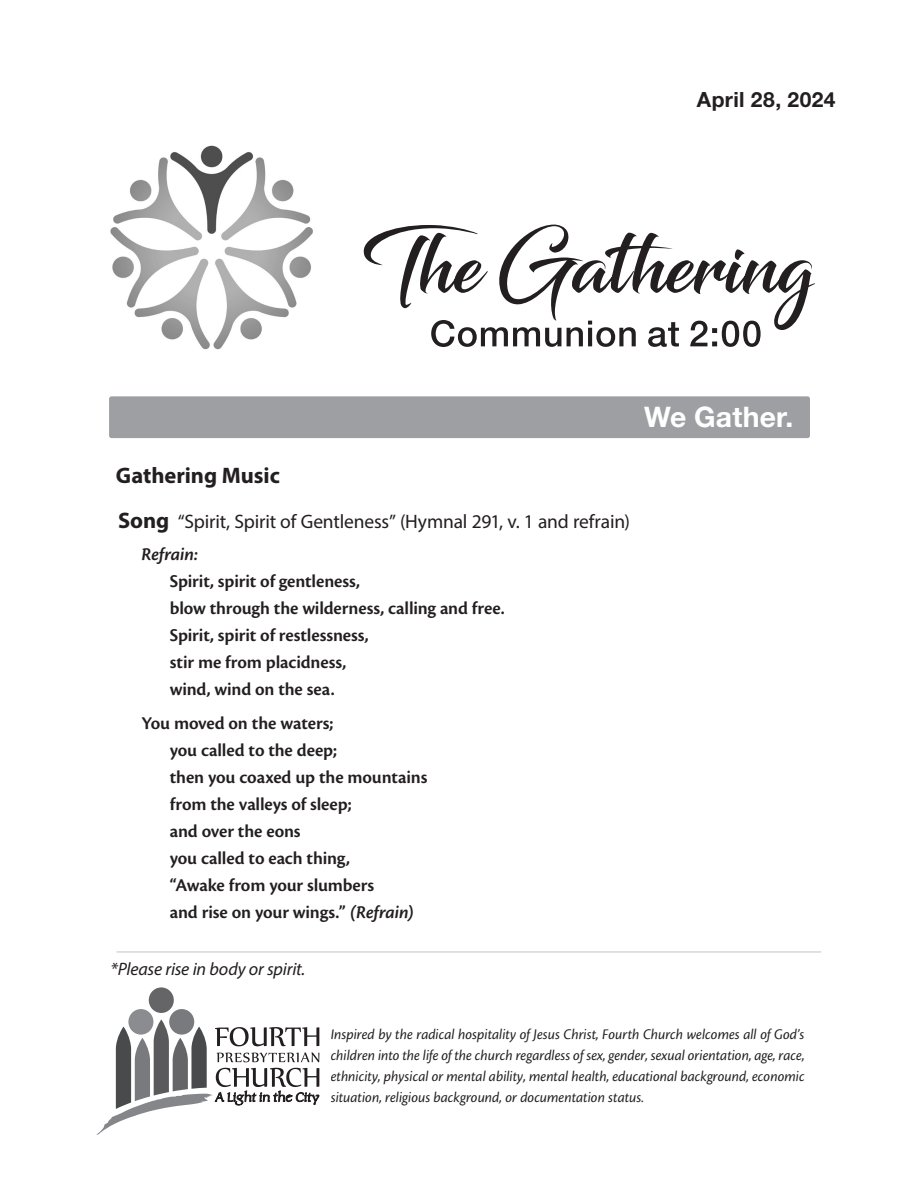
<style>
.page{position:relative;width:918px;height:1188px;background:#fff}
.page>*{position:absolute;margin:0;border:0;box-sizing:border-box;transform-origin:0 0}
.t1{font:700 28.35px "Helvetica Neue LT Std";letter-spacing:.005em;color:#fff}
.t2{font:700 22.5px "Myriad Pro";color:#231f20}
.t3{font:700 21px "Helvetica Neue LT Std";letter-spacing:.02em;color:#231f20}
.t4{font:19.5px "Myriad Pro";letter-spacing:-.01em;color:#231f20}
.t5{font:600 18.75px "Cronos Pro";letter-spacing:-.01em;color:#231f20}
.t6{font:italic 600 18.75px "Cronos Pro";letter-spacing:-.005em;color:#231f20}
.t7{font:italic 18px "Myriad Pro";letter-spacing:-.01em;color:#231f20}
.t8{font:italic 15.3px/21px "Cronos Pro";color:#231f20;text-align:justify;scale:.96 1}
.s1{font-weight:700;font-size:22.5px}
.s2{font-style:italic}
</style>
<div class="page">
<svg style="left:96px;top:987px;width:224px;height:148px"></svg>
<hr style="left:117px;top:951px;width:704px;height:2px;background:#c9cacc">
<img style="left:110px;top:145px;width:203px;height:205px">
<svg style="left:431px;top:330px;width:330px;height:17px"></svg>
<svg style="left:363px;top:225px;width:453px;height:105px"></svg>
<div style="left:109px;top:396px;width:701px;height:42px;background:#9d9fa2;border-radius:2px"></div>
<p class="t3" style="left:697px;top:87px;width:140px">April 28, 2024</p>
<p class="t1" style="left:644px;top:399px;width:151px">We Gather.</p>
<p class="t2" style="left:116px;top:461px;width:165px">Gathering Music</p>
<p class="t4" style="left:118px;top:509px;width:513px"><span class="s1">Song</span> “Spirit, Spirit of Gentleness” (Hymnal 291, v. 1 and refrain)</p>
<p class="t6" style="left:141px;top:543px;width:58px">Refrain:</p>
<p class="t5" style="left:170px;top:570px;width:192px">Spirit, spirit of gentleness,</p>
<p class="t5" style="left:170px;top:597px;width:336px">blow through the wilderness, calling and free.</p>
<p class="t5" style="left:170px;top:624px;width:200px">Spirit, spirit of restlessness,</p>
<p class="t5" style="left:170px;top:651px;width:178px">stir me from placidness,</p>
<p class="t5" style="left:170px;top:678px;width:166px">wind, wind on the sea.</p>
<p class="t5" style="left:141px;top:712px;width:193px">You moved on the waters;</p>
<p class="t5" style="left:170px;top:739px;width:169px">you called to the deep;</p>
<p class="t5" style="left:170px;top:766px;width:259px">then you coaxed up the mountains</p>
<p class="t5" style="left:170px;top:793px;width:183px">from the valleys of sleep;</p>
<p class="t5" style="left:170px;top:820px;width:132px">and over the eons</p>
<p class="t5" style="left:170px;top:847px;width:182px">you called to each thing,</p>
<p class="t5" style="left:170px;top:874px;width:206px">“Awake from your slumbers</p>
<p class="t5" style="left:170px;top:901px;width:246px">and rise on your wings.” <span class="s2">(Refrain)</span></p>
<p class="t7" style="left:111px;top:958px;width:196px">*Please rise in body or spirit.</p>
<p class="t8" style="left:331px;top:1024px;width:495px">Inspired by the radical hospitality of Jesus Christ, Fourth Church welcomes all of God’s children into the life of the church regardless of sex, gender, sexual orientation, age, race, ethnicity, physical or mental ability, mental health, educational background, economic situation, religious background, or documentation status.</p>
</div>
